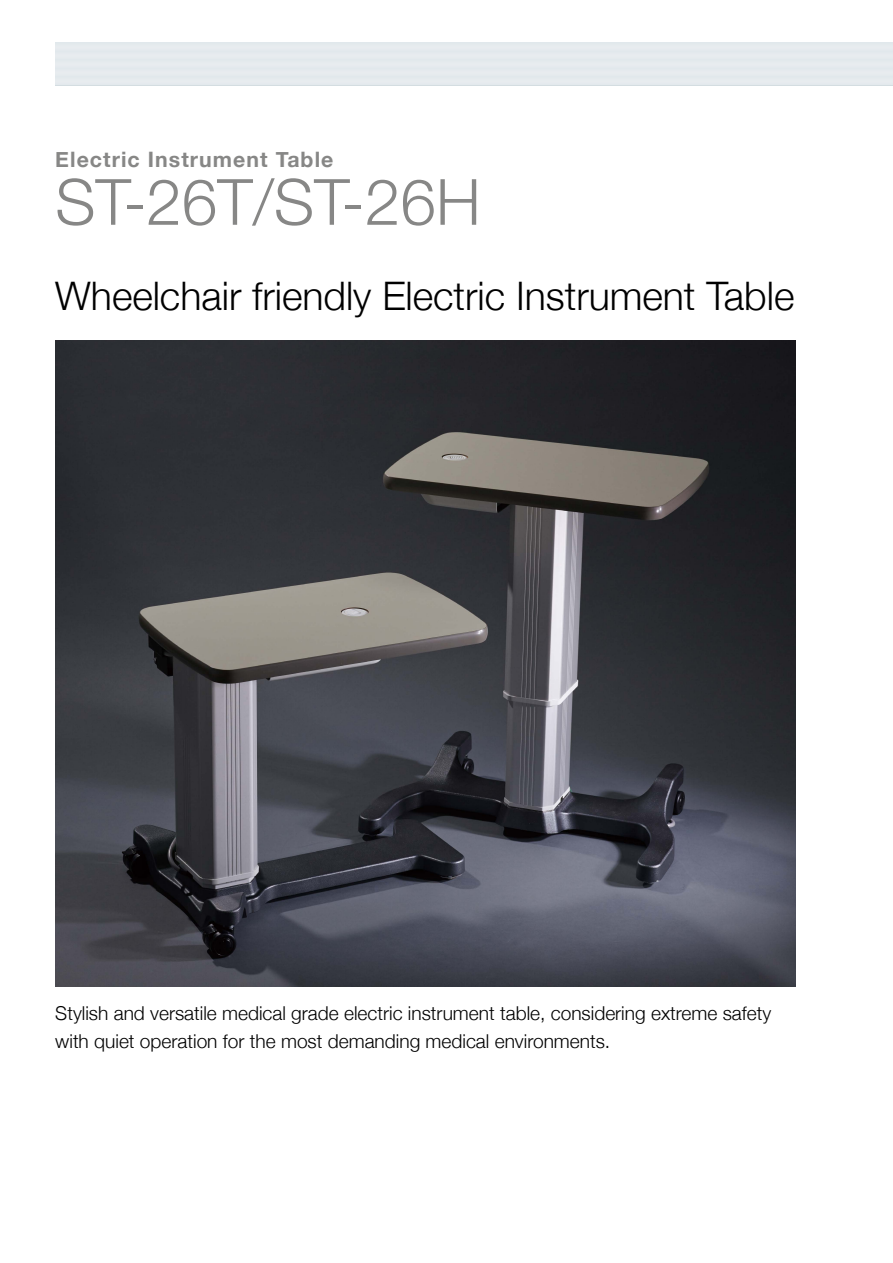
<style>
.page{position:relative;width:893px;height:1263px;background:#fff}
.page>*{position:absolute;margin:0;border:0;box-sizing:border-box;transform-origin:0 0}
.t1{font:300 63.75px "Helvetica Neue";color:#878786}
.t2{font:300 39.3px "Helvetica Neue";color:#000}
.t3{font:700 21.3px "Helvetica Neue";letter-spacing:.05em;color:#878786}
.t4{font:300 19.2px/27.6px "Helvetica Neue";color:#000}
</style>
<div class="page">
<img style="left:55px;top:340px;width:740px;height:646px">
<div style="left:55px;top:43px;width:838px;height:8px;background:#e6ebee"></div>
<div style="left:55px;top:51px;width:838px;height:9px;background:#e6ebee"></div>
<div style="left:55px;top:60px;width:838px;height:8px;background:#e6ebee"></div>
<div style="left:55px;top:68px;width:838px;height:9px;background:#e6ebee"></div>
<div style="left:55px;top:77px;width:838px;height:8px;background:#e6ebee"></div>
<p class="t3" style="left:55px;top:143px;width:280px">Electric Instrument Table</p>
<h1 class="t1" style="left:55px;top:163px;width:427px">ST-26T/ST-26H</h1>
<h2 class="t2" style="left:55px;top:272px;width:741px">Wheelchair friendly Electric Instrument Table</h2>
<p class="t4" style="left:55px;top:999px;width:717px">Stylish and versatile medical grade electric instrument table, considering extreme safety with quiet operation for the most demanding medical environments.</p>
</div>
